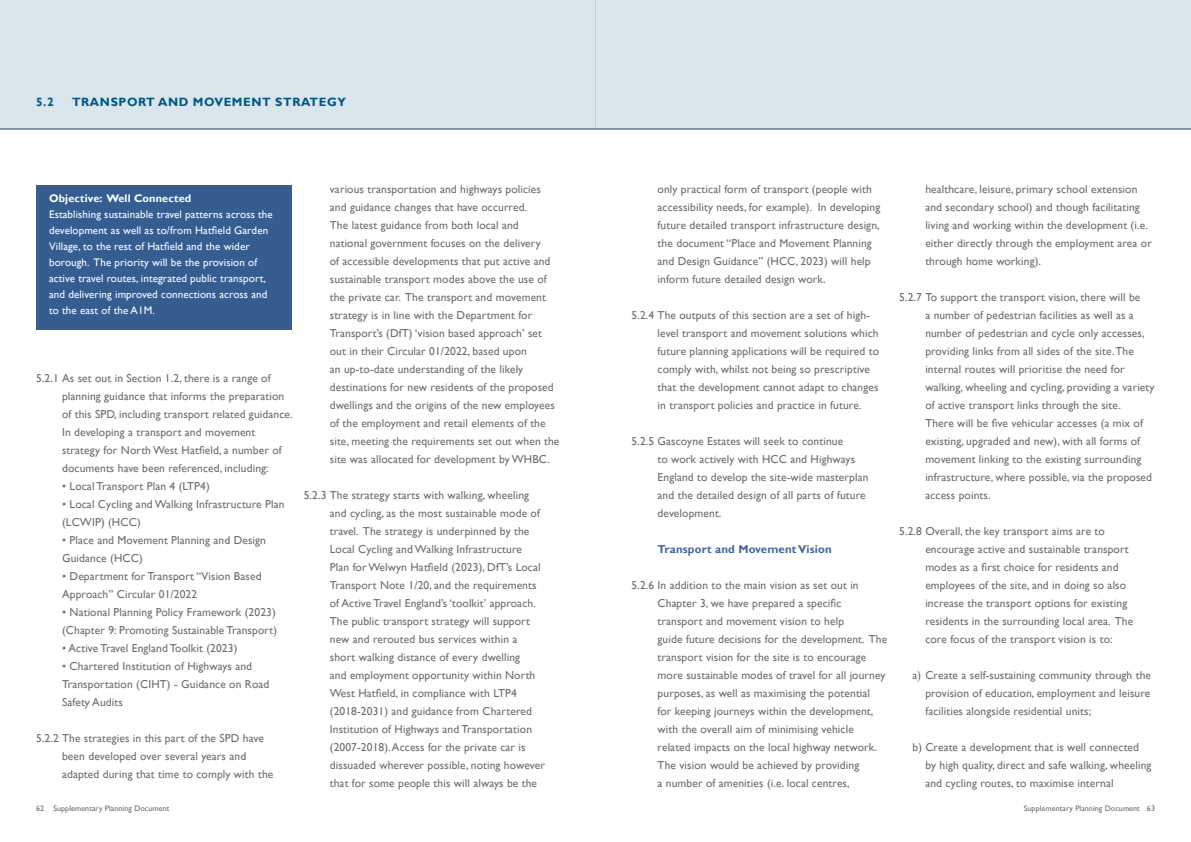
<style>
.page{position:relative;width:1191px;height:842px;background:#fff}
.page>*{position:absolute;margin:0;border:0;box-sizing:border-box;transform-origin:0 0}
.t1{font:700 12px "Gill Sans";letter-spacing:.05em;color:#005883}
.t2{font:11.5px/18px "Gill Sans";letter-spacing:.01em;color:#6c6d70}
.t3{font:700 11.5px "Gill Sans";letter-spacing:.01em;color:#46699a}
.t4{font:11px/16px "Gill Sans";letter-spacing:.01em;color:#fff}
.t5{font:700 11px "Gill Sans";letter-spacing:.01em;color:#fff}
.t6{font:8px "Gill Sans";letter-spacing:.01em;color:#6c6d70}
</style>
<div class="page">
<div style="left:0;top:0;width:595px;height:129px;background:#d9e6ec"></div>
<div style="left:595px;top:0;width:596px;height:129px;background:#d9e6ec"></div>
<hr style="left:0;top:129px;width:1191px;height:1px;background:#1d3b6f">
<div style="left:36px;top:185px;width:256px;height:145px;background:#355d8f"></div>
<p class="t1" style="left:36px;top:95px;width:19px">5.2</p>
<p class="t1" style="left:72px;top:95px;width:275px">TRANSPORT AND MOVEMENT STRATEGY</p>
<p class="t5" style="left:49px;top:191px;width:144px">Objective: Well Connected</p>
<p class="t4" style="left:49px;top:206px;width:225px">Establishing sustainable travel patterns across the development as well as to/from Hatfield Garden Village, to the rest of Hatfield and the wider borough. The priority will be the provision of active travel routes, integrated public transport, and delivering improved connections across and to the east of the A1M.</p>
<p class="t2" style="left:62px;top:369px;width:232px;text-indent:-26px">5.2.1 As set out in Section 1.2, there is a range of planning guidance that informs the preparation of this SPD, including transport related guidance.<br>In developing a transport and movement strategy for North West Hatfield, a number of documents have been referenced, including:</p>
<p class="t2" style="left:62px;top:477px;width:149px">• Local Transport Plan 4 (LTP4)</p>
<p class="t2" style="left:62px;top:495px;width:224px">• Local Cycling and Walking Infrastructure Plan (LCWIP) (HCC)</p>
<p class="t2" style="left:62px;top:531px;width:205px">• Place and Movement Planning and Design<br>Guidance (HCC)</p>
<p class="t2" style="left:62px;top:567px;width:201px">• Department for Transport “Vision Based<br>Approach” Circular 01/2022</p>
<p class="t2" style="left:62px;top:603px;width:216px">• National Planning Policy Framework (2023) (Chapter 9: Promoting Sustainable Transport)</p>
<p class="t2" style="left:62px;top:639px;width:177px">• Active Travel England Toolkit (2023)</p>
<p class="t2" style="left:62px;top:657px;width:209px">• Chartered Institution of Highways and<br>Transportation (CIHT) - Guidance on Road<br>Safety Audits</p>
<p class="t2" style="left:62px;top:729px;width:213px;text-indent:-26px">5.2.2 The strategies in this part of the SPD have been developed over several years and adapted during that time to comply with the</p>
<p class="t2" style="left:330px;top:181px;width:231px">various transportation and highways policies and guidance changes that have occurred.<br>The latest guidance from both local and<br>national government focuses on the delivery<br>of accessible developments that put active and sustainable transport modes above the use of the private car. The transport and movement strategy is in line with the Department for Transport’s (DfT) ‘vision based approach’ set out in their Circular 01/2022, based upon<br>an up-to-date understanding of the likely destinations for new residents of the proposed dwellings and the origins of the new employees of the employment and retail elements of the site, meeting the requirements set out when the site was allocated for development by WHBC.</p>
<p class="t2" style="left:304px;top:486px;width:227px">5.2.3 The strategy starts with walking, wheeling</p>
<p class="t2" style="left:330px;top:504px;width:216px">and cycling, as the most sustainable mode of travel. The strategy is underpinned by the Local Cycling and Walking Infrastructure<br>Plan for Welwyn Hatfield (2023), DfT’s Local Transport Note 1/20, and the requirements of Active Travel England’s ‘toolkit’ approach.<br>The public transport strategy will support new and rerouted bus services within a short walking distance of every dwelling<br>and employment opportunity within North West Hatfield, in compliance with LTP4 (2018-2031) and guidance from Chartered Institution of Highways and Transportation (2007-2018). Access for the private car is dissuaded wherever possible, noting however that for some people this will always be the</p>
<p class="t2" style="left:657px;top:181px;width:224px">only practical form of transport (people with accessibility needs, for example). In developing future detailed transport infrastructure design, the document “Place and Movement Planning and Design Guidance” (HCC, 2023) will help inform future detailed design work.</p>
<p class="t2" style="left:631px;top:307px;width:240px">5.2.4 The outputs of this section are a set of high-</p>
<p class="t2" style="left:657px;top:325px;width:223px">level transport and movement solutions which future planning applications will be required to comply with, whilst not being so prescriptive that the development cannot adapt to changes in transport policies and practice in future.</p>
<p class="t2" style="left:631px;top:433px;width:213px">5.2.5 Gascoyne Estates will seek to continue</p>
<p class="t2" style="left:657px;top:451px;width:212px">to work actively with HCC and Highways England to develop the site-wide masterplan and the detailed design of all parts of future development.</p>
<p class="t3" style="left:657px;top:542px;width:176px">Transport and Movement Vision</p>
<p class="t2" style="left:631px;top:577px;width:229px">5.2.6 In addition to the main vision as set out in</p>
<p class="t2" style="left:657px;top:595px;width:231px">Chapter 3, we have prepared a specific transport and movement vision to help<br>guide future decisions for the development. The transport vision for the site is to encourage more sustainable modes of travel for all journey purposes, as well as maximising the potential<br>for keeping journeys within the development, with the overall aim of minimising vehicle related impacts on the local highway network.<br>The vision would be achieved by providing<br>a number of amenities (i.e. local centres,</p>
<p class="t2" style="left:925px;top:181px;width:228px">healthcare, leisure, primary school extension and secondary school) and though facilitating living and working within the development (i.e. either directly through the employment area or through home working).</p>
<p class="t2" style="left:899px;top:288px;width:243px">5.2.7 To support the transport vision, there will be</p>
<p class="t2" style="left:925px;top:306px;width:231px">a number of pedestrian facilities as well as a number of pedestrian and cycle only accesses, providing links from all sides of the site. The internal routes will prioritise the need for walking, wheeling and cycling, providing a variety of active transport links through the site.<br>There will be five vehicular accesses (a mix of existing, upgraded and new), with all forms of movement linking to the existing surrounding infrastructure, where possible, via the proposed access points.</p>
<p class="t2" style="left:899px;top:522px;width:207px">5.2.8 Overall, the key transport aims are to</p>
<p class="t2" style="left:925px;top:540px;width:209px">encourage active and sustainable transport modes as a first choice for residents and employees of the site, and in doing so also increase the transport options for existing residents in the surrounding local area. The core focus of the transport vision is to:</p>
<p class="t2" style="left:912px;top:666px;width:240px">a) Create a self-sustaining community through the</p>
<p class="t2" style="left:925px;top:684px;width:226px">provision of education, employment and leisure facilities alongside residential units;</p>
<p class="t2" style="left:912px;top:738px;width:228px">b) Create a development that is well connected</p>
<p class="t2" style="left:925px;top:756px;width:228px">by high quality, direct and safe walking, wheeling and cycling routes, to maximise internal</p>
<p class="t6" style="left:36px;top:804px;width:135px">62 Supplementary Planning Document</p>
<p class="t6" style="left:1023px;top:804px;width:133px">Supplementary Planning Document 63</p>
</div>
